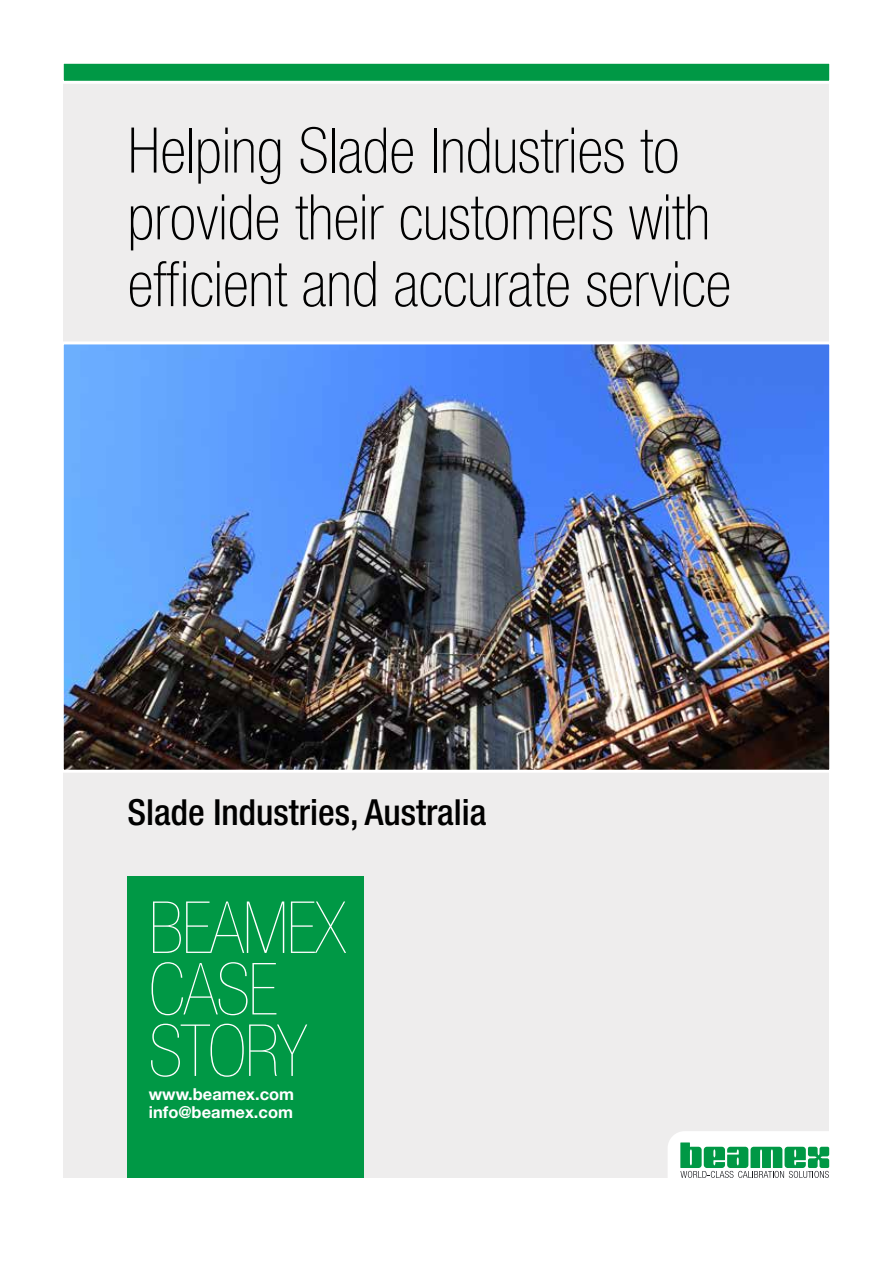
<style>
.page{position:relative;width:893px;height:1263px;background:#fff}
.page>*{position:absolute;margin:0;border:0;box-sizing:border-box;transform-origin:0 0}
.t1{font:200 condensed 72px/61.5px "Helvetica Neue LT Std";letter-spacing:-.02em;color:#fff}
.t2{font:100 condensed 63px/66.8px "Helvetica Neue LT Std";color:#000}
.t3{font:500 condensed 36px "Helvetica Neue LT Std";color:#000}
.t4{font:700 16.5px/18px "Helvetica Neue LT Std";color:#fff}
</style>
<div class="page">
<div style="left:64px;top:64px;width:765px;height:1114px;background:#eeeded"></div>
<div style="left:128px;top:876px;width:236px;height:302px;background:#009845"></div>
<svg style="left:668px;top:1131px;width:162px;height:47px;background:#9dd2b5"></svg>
<svg style="left:63px;top:63px;width:767px;height:22px;background:#39ae6e"></svg>
<img style="left:63px;top:340px;width:767px;height:434px">
<p class="t2" style="left:128px;top:117px;width:605px">Helping Slade Industries to provide their customers with efficient and accurate service</p>
<p class="t3" style="left:128px;top:791px;width:360px">Slade Industries, Australia</p>
<p class="t1" style="left:149px;top:896px;width:199px">BEAMEX<br>CASE<br>STORY</p>
<p class="t4" style="left:149px;top:1085px;width:147px">www.beamex.com info@beamex.com</p>
</div>
